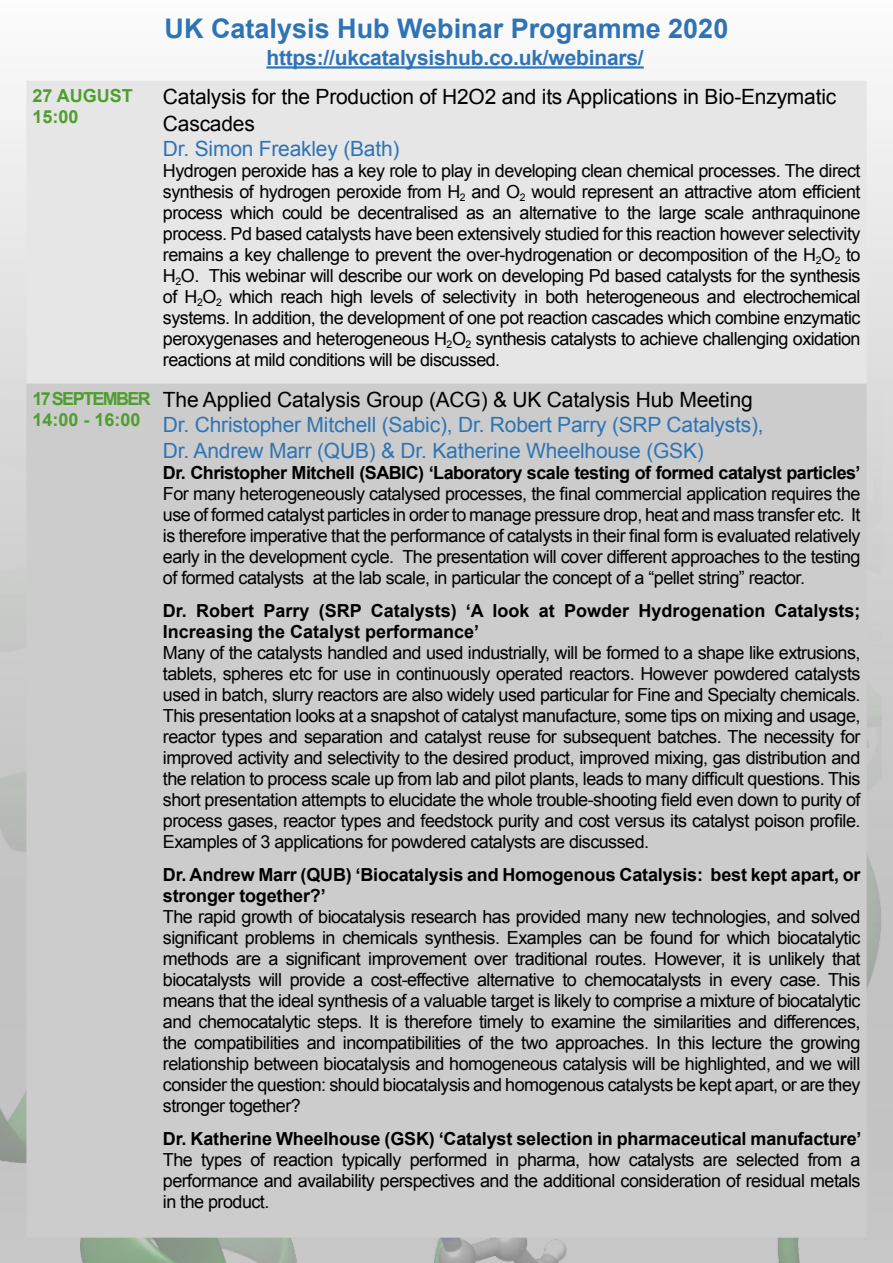
<style>
.page{position:relative;width:893px;height:1263px;background:#fff}
.page>*{position:absolute;margin:0;border:0;box-sizing:border-box;transform-origin:0 0}
.t1{font:700 27px "Arial";color:#2e74b5}
.t2{font:21px/25.5px "Arial";letter-spacing:-.01em;color:#2e74b5}
.t3{font:21px/27px "Arial";letter-spacing:-.01em;color:#000}
.t4{font:700 21px "Arial";letter-spacing:-.01em;color:#2e74b5}
.t5{font:18px/21px "Arial";letter-spacing:-.03em;color:#000;text-align:justify}
.t6{font:700 18px/21px "Arial";letter-spacing:-.01em;color:#000}
.t7{font:700 18px "Arial";letter-spacing:-.03em;color:#000}
.t8{font:700 18px/21px "Arial";letter-spacing:-.09em;color:#509e2f}
.t9{font:700 18px/21px "Arial";color:#509e2f}
</style>
<div class="page">
<div style="left:0;top:0;width:893px;height:1263px;background:linear-gradient(to bottom,#f1f1f1,#b7b7b7)"></div>
<img style="left:0;top:392px;width:881px;height:871px">
<div style="left:26px;top:81px;width:841px;height:303px;background:#e6e6e6"></div>
<div style="left:26px;top:384px;width:841px;height:854px;background:#ccc"></div>
<hr style="left:266px;top:66px;width:378px;height:3px;background:#2e74b5">
<h1 class="t1" style="left:165px;top:10px;width:565px">UK Catalysis Hub Webinar Programme 2020</h1>
<p class="t4" style="left:266px;top:44px;width:379px">https://ukcatalysishub.co.uk/webinars/</p>
<p class="t9" style="left:32px;top:85px;width:102px">27 AUGUST<br>15:00</p>
<p class="t3" style="left:163px;top:83px;width:675px">Catalysis for the Production of H2O2 and its Applications in Bio-Enzymatic<br>Cascades</p>
<p class="t2" style="left:163px;top:136px;width:238px">Dr. Simon Freakley (Bath)</p>
<p class="t5" style="left:163px;top:161px;width:699px">Hydrogen peroxide has a key role to play in developing clean chemical processes. The direct synthesis of hydrogen peroxide from H<sub>2</sub> and O<sub>2</sub> would represent an attractive atom efficient process which could be decentralised as an alternative to the large scale anthraquinone process. Pd based catalysts have been extensively studied for this reaction however selectivity remains a key challenge to prevent the over-hydrogenation or decomposition of the H<sub>2</sub>O<sub>2</sub> to H<sub>2</sub>O. This webinar will describe our work on developing Pd based catalysts for the synthesis of H<sub>2</sub>O<sub>2</sub> which reach high levels of selectivity in both heterogeneous and electrochemical systems. In addition, the development of one pot reaction cascades which combine enzymatic peroxygenases and heterogeneous H<sub>2</sub>O<sub>2</sub> synthesis catalysts to achieve challenging oxidation reactions at mild conditions will be discussed.</p>
<p class="t8" style="left:32px;top:388px;width:120px">17 SEPTEMBER<br>14:00 - 16:00</p>
<p class="t3" style="left:163px;top:386px;width:591px">The Applied Catalysis Group (ACG) &amp; UK Catalysis Hub Meeting</p>
<p class="t2" style="left:163px;top:412px;width:602px">Dr. Christopher Mitchell (Sabic), Dr. Robert Parry (SRP Catalysts),<br>Dr. Andrew Marr (QUB) &amp; Dr. Katherine Wheelhouse (GSK)</p>
<p class="t7" style="left:163px;top:461px;width:699px">Dr. Christopher Mitchell (SABIC) ‘Laboratory scale testing of formed catalyst particles’</p>
<p class="t5" style="left:163px;top:483px;width:699px">For many heterogeneously catalysed processes, the final commercial application requires the use of formed catalyst particles in order to manage pressure drop, heat and mass transfer etc. It is therefore imperative that the performance of catalysts in their final form is evaluated relatively early in the development cycle. The presentation will cover different approaches to the testing of formed catalysts at the lab scale, in particular the concept of a “pellet string” reactor.</p>
<p class="t6" style="left:163px;top:601px;width:699px">Dr. Robert Parry (SRP Catalysts) ‘A look at Powder Hydrogenation Catalysts;<br>Increasing the Catalyst performance’</p>
<p class="t5" style="left:163px;top:642px;width:699px">Many of the catalysts handled and used industrially, will be formed to a shape like extrusions, tablets, spheres etc for use in continuously operated reactors. However powdered catalysts used in batch, slurry reactors are also widely used particular for Fine and Specialty chemicals.<br>This presentation looks at a snapshot of catalyst manufacture, some tips on mixing and usage, reactor types and separation and catalyst reuse for subsequent batches. The necessity for improved activity and selectivity to the desired product, improved mixing, gas distribution and the relation to process scale up from lab and pilot plants, leads to many difficult questions. This short presentation attempts to elucidate the whole trouble-shooting field even down to purity of process gases, reactor types and feedstock purity and cost versus its catalyst poison profile.<br>Examples of 3 applications for powdered catalysts are discussed.</p>
<p class="t6" style="left:163px;top:865px;width:699px">Dr. Andrew Marr (QUB) ‘Biocatalysis and Homogenous Catalysis: best kept apart, or stronger together?’</p>
<p class="t5" style="left:163px;top:906px;width:699px">The rapid growth of biocatalysis research has provided many new technologies, and solved significant problems in chemicals synthesis. Examples can be found for which biocatalytic methods are a significant improvement over traditional routes. However, it is unlikely that biocatalysts will provide a cost-effective alternative to chemocatalysts in every case. This means that the ideal synthesis of a valuable target is likely to comprise a mixture of biocatalytic and chemocatalytic steps. It is therefore timely to examine the similarities and differences, the compatibilities and incompatibilities of the two approaches. In this lecture the growing relationship between biocatalysis and homogeneous catalysis will be highlighted, and we will consider the question: should biocatalysis and homogenous catalysts be kept apart, or are they stronger together?</p>
<p class="t6" style="left:163px;top:1129px;width:700px">Dr. Katherine Wheelhouse (GSK) ‘Catalyst selection in pharmaceutical manufacture’</p>
<p class="t5" style="left:163px;top:1149px;width:699px">The types of reaction typically performed in pharma, how catalysts are selected from a performance and availability perspectives and the additional consideration of residual metals in the product.</p>
</div>
